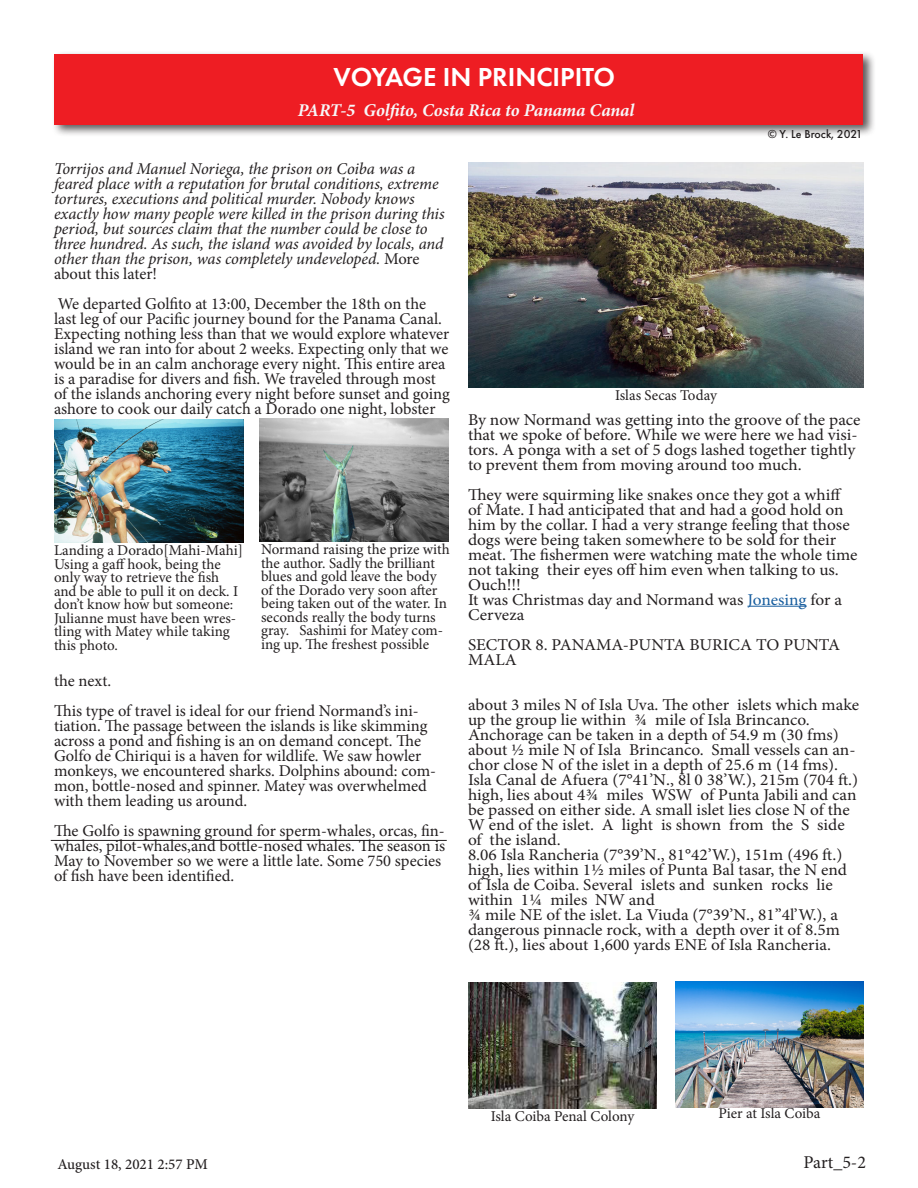
<style>
.page{position:relative;width:918px;height:1188px;background:#fff}
.page>*{position:absolute;margin:0;border:0;box-sizing:border-box;transform-origin:0 0}
.t1{font:600 27px "Futura PT";color:#fff}
.t2{font:italic 700 18px "Minion Pro";letter-spacing:-.005em;color:#f7f7f8}
.t3{font:18px "Minion Pro";color:#231f20}
.t4{font:16.5px/15px "Minion Pro";color:#231f20;scale:1.05 1}
.t5{font:16.5px/15px "Minion Pro";color:#231f20}
.t6{font:italic 16.5px/15px "Minion Pro";letter-spacing:-.01em;color:#231f20}
.t7{font:15px/13.5px "Minion Pro";letter-spacing:-.005em;color:#231f20}
.t8{font:500 15px "Minion Pro";color:#231f20}
.t9{font:500 12px "Futura PT";color:#231f20}
.s1{font-style:normal}
.s2{color:#175d9e}
</style>
<div class="page">
<div style="left:51px;top:51px;width:825px;height:87px;background:#231f20;opacity:.75"></div>
<div style="left:55px;top:54px;width:808px;height:71px;background:#ee1d23"></div>
<img style="left:260px;top:419px;width:188px;height:123px">
<img style="left:54px;top:420px;width:189px;height:123px">
<hr style="left:747px;top:606px;width:60px;height:1px;background:#175d9e">
<img style="left:468px;top:162px;width:396px;height:226px">
<img style="left:468px;top:983px;width:189px;height:125px">
<img style="left:675px;top:982px;width:189px;height:126px">
<hr style="left:51px;top:840px;width:396px;height:1px;background:#231f20">
<h1 class="t1" style="left:333px;top:60px;width:283px">VOYAGE IN PRINCIPITO</h1>
<p class="t2" style="left:298px;top:97px;width:338px">PART-5 Golfito, Costa Rica to Panama Canal</p>
<p class="t9" style="left:768px;top:127px;width:96px">© Y. Le Brock, 2021</p>
<p class="t6" style="left:54px;top:161px;width:392px">Torrijos and Manuel Noriega, the prison on Coiba was a feared place with a reputation for brutal conditions, extreme tortures, executions and political murder. Nobody knows exactly how many people were killed in the prison during this period, but sources claim that the number could be close to three hundred. As such, the island was avoided by locals, and other than the prison, was completely undeveloped. <span class="s1">More about this later!</span></p>
<p class="t5" style="left:54px;top:296px;width:397px">We departed Golfito at 13:00, December the 18th on the<br>last leg of our Pacific journey bound for the Panama Canal.<br>Expecting nothing less than that we would explore whatever island we ran into for about 2 weeks. Expecting only that we would be in an calm anchorage every night. This entire area is a paradise for divers and fish. We traveled through most of the islands anchoring every night before sunset and going ashore to cook our daily catch a Dorado one night, lobster</p>
<p class="t7" style="left:54px;top:544px;width:190px">Landing a Dorado[Mahi-Mahi]</p>
<p class="t7" style="left:54px;top:557px;width:186px">Using a gaff hook, being the only way to retrieve the fish and be able to pull it on deck. I don’t know how but someone:<br>Julianne must have been wres&shy;tling with Matey while taking this photo.</p>
<p class="t7" style="left:261px;top:543px;width:190px">Normand raising the prize with the author. Sadly the brilliant blues and gold leave the body of the Dorado very soon after being taken out of the water. In seconds really the body turns gray. Sashimi for Matey com&shy;ing up. The freshest possible</p>
<p class="t5" style="left:54px;top:673px;width:59px">the next.</p>
<p class="t5" style="left:54px;top:703px;width:384px">This type of travel is ideal for our friend Normand’s ini&shy;tiation. The passage between the islands is like skimming across a pond and fishing is an on demand concept. The Golfo de Chiriqui is a haven for wildlife. We saw howler monkeys, we encountered sharks. Dolphins abound: com&shy;mon, bottle-nosed and spinner. Matey was overwhelmed with them leading us around.</p>
<p class="t5" style="left:54px;top:823px;width:393px">The Golfo is spawning ground for sperm-whales, orcas, fin&shy;whales, pilot-whales,and bottle-nosed whales. The season is May to November so we were a little late. Some 750 species of fish have been identified.</p>
<p class="t7" style="left:615px;top:389px;width:103px">Islas Secas Today</p>
<p class="t4" style="left:468px;top:412px;width:375px">By now Normand was getting into the groove of the pace that we spoke of before. While we were here we had visi&shy;tors. A ponga with a set of 5 dogs lashed together tightly to prevent them from moving around too much.</p>
<p class="t4" style="left:468px;top:487px;width:372px">They were squirming like snakes once they got a whiff of Mate. I had anticipated that and had a good hold on him by the collar. I had a very strange feeling that those dogs were being taken somewhere to be sold for their meat. The fishermen were watching mate the whole time not taking their eyes off him even when talking to us.<br>Ouch!!!</p>
<p class="t4" style="left:468px;top:592px;width:358px">It was Christmas day and Normand was <span class="s2">Jonesing</span> for a<br>Cerveza</p>
<p class="t4" style="left:468px;top:637px;width:356px">SECTOR 8. PANAMA-PUNTA BURICA TO PUNTA<br>MALA</p>
<p class="t4" style="left:468px;top:697px;width:374px">about 3 miles N of Isla Uva. The other islets which make up the group lie within ¾ mile of Isla Brincanco.</p>
<p class="t4" style="left:468px;top:727px;width:371px">Anchorage can be taken in a depth of 54.9 m (30 fms) about ½ mile N of Isla Brincanco. Small vessels can an&shy;chor close N of the islet in a depth of 25.6 m (14 fms).</p>
<p class="t4" style="left:468px;top:772px;width:373px">Isla Canal de Afuera (7°41’N., 8l 0 38’W.), 215m (704 ft.) high, lies about 4¾ miles WSW of Punta Jabili and can be passed on either side. A small islet lies close N of the W end of the islet. A light is shown from the S side of the island.</p>
<p class="t4" style="left:468px;top:847px;width:363px">8.06 Isla Rancheria (7°39’N., 81°42’W.), 151m (496 ft.) high, lies within 1½ miles of Punta Bal tasar, the N end of Isla de Coiba. Several islets and sunken rocks lie within 1¼ miles NW and</p>
<p class="t4" style="left:468px;top:907px;width:356px;text-align:justify">¾ mile NE of the islet. La Viuda (7°39’N., 81”4l’W.), a dangerous pinnacle rock, with a depth over it of 8.5m (28 ft.), lies about 1,600 yards ENE of Isla Rancheria.</p>
<p class="t7" style="left:491px;top:1109px;width:145px">Isla Coiba Penal Colony</p>
<p class="t7" style="left:719px;top:1107px;width:103px">Pier at Isla Coiba</p>
<p class="t8" style="left:57px;top:1154px;width:152px">August 18, 2021 2:57 PM</p>
<p class="t3" style="left:804px;top:1150px;width:64px">Part_5-2</p>
</div>
